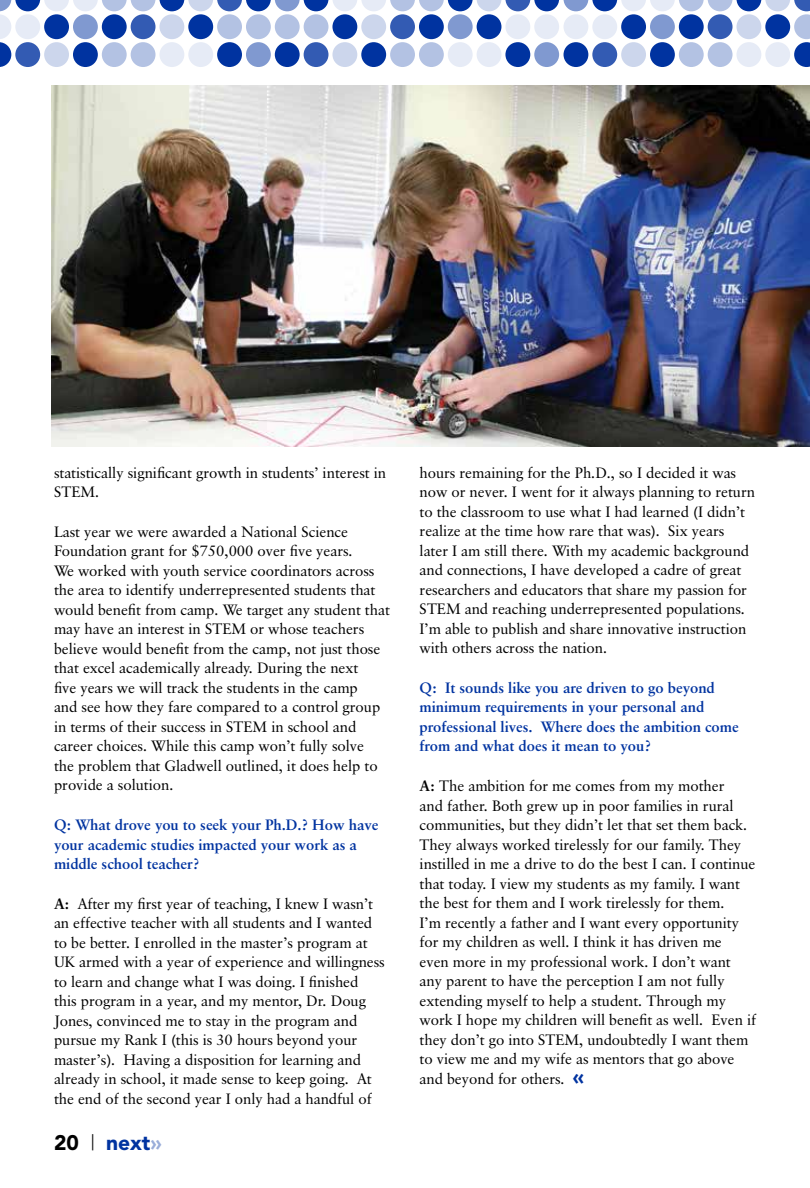
<style>
.page{position:relative;width:810px;height:1188px;background:#fff}
.page>*{position:absolute;margin:0;border:0;box-sizing:border-box;transform-origin:0 0}
.t1{font:900 21px "Avenir";color:#0033a0}
.t2{font:15px/19.5px "Classical Garamond BT";letter-spacing:-.005em;color:#000}
.t3{font:700 15px/19.5px "Classical Garamond BT";letter-spacing:-.005em;color:#0033a0}
.s1{font-weight:700}
.s2{color:#000}
.s3{font-weight:300;color:#000}
.s4{color:#99add9}
.s5{font-family:"Avenir";font-weight:900;font-size:21px;color:#0033a0}
</style>
<div class="page">
<svg style="left:0;top:0;width:810px;height:67px"></svg>
<div style="left:534px;top:42px;width:25px;height:25px;background:#8099d0;border-radius:50%"></div>
<img style="left:52px;top:85px;width:758px;height:361px">
<p class="t2" style="left:54px;top:463px;width:334px">statistically significant growth in students’ interest in<br>STEM.</p>
<p class="t2" style="left:54px;top:522px;width:337px">Last year we were awarded a National Science Foundation grant for $750,000 over five years.<br>We worked with youth service coordinators across the area to identify underrepresented students that would benefit from camp. We target any student that may have an interest in STEM or whose teachers believe would benefit from the camp, not just those that excel academically already. During the next<br>five years we will track the students in the camp<br>and see how they fare compared to a control group in terms of their success in STEM in school and career choices. While this camp won’t fully solve<br>the problem that Gladwell outlined, it does help to provide a solution.</p>
<p class="t3" style="left:54px;top:815px;width:326px">Q: What drove you to seek your Ph.D.? How have your academic studies impacted your work as a middle school teacher?</p>
<p class="t2" style="left:54px;top:894px;width:332px"><span class="s1">A:</span> After my first year of teaching, I knew I wasn’t an effective teacher with all students and I wanted to be better. I enrolled in the master’s program at UK armed with a year of experience and willingness to learn and change what I was doing. I finished this program in a year, and my mentor, Dr. Doug Jones, convinced me to stay in the program and pursue my Rank I (this is 30 hours beyond your master’s). Having a disposition for learning and already in school, it made sense to keep going. At the end of the second year I only had a handful of</p>
<h1 class="t1" style="left:54px;top:1130px;width:109px"><span class="s2">20</span> <span class="s3">|</span> next<span class="s4">»</span></h1>
<p class="t2" style="left:420px;top:463px;width:337px">hours remaining for the Ph.D., so I decided it was now or never. I went for it always planning to return to the classroom to use what I had learned (I didn’t realize at the time how rare that was). Six years later I am still there. With my academic background and connections, I have developed a cadre of great researchers and educators that share my passion for STEM and reaching underrepresented populations.<br>I’m able to publish and share innovative instruction with others across the nation.</p>
<p class="t3" style="left:420px;top:678px;width:321px">Q: It sounds like you are driven to go beyond minimum requirements in your personal and professional lives. Where does the ambition come from and what does it mean to you?</p>
<p class="t2" style="left:420px;top:776px;width:338px"><span class="s1">A:</span> The ambition for me comes from my mother<br>and father. Both grew up in poor families in rural communities, but they didn’t let that set them back.<br>They always worked tirelessly for our family. They instilled in me a drive to do the best I can. I continue that today. I view my students as my family. I want the best for them and I work tirelessly for them.<br>I’m recently a father and I want every opportunity for my children as well. I think it has driven me<br>even more in my professional work. I don’t want any parent to have the perception I am not fully extending myself to help a student. Through my work I hope my children will benefit as well. Even if they don’t go into STEM, undoubtedly I want them to view me and my wife as mentors that go above and beyond for others. <span class="s5">«</span></p>
</div>
